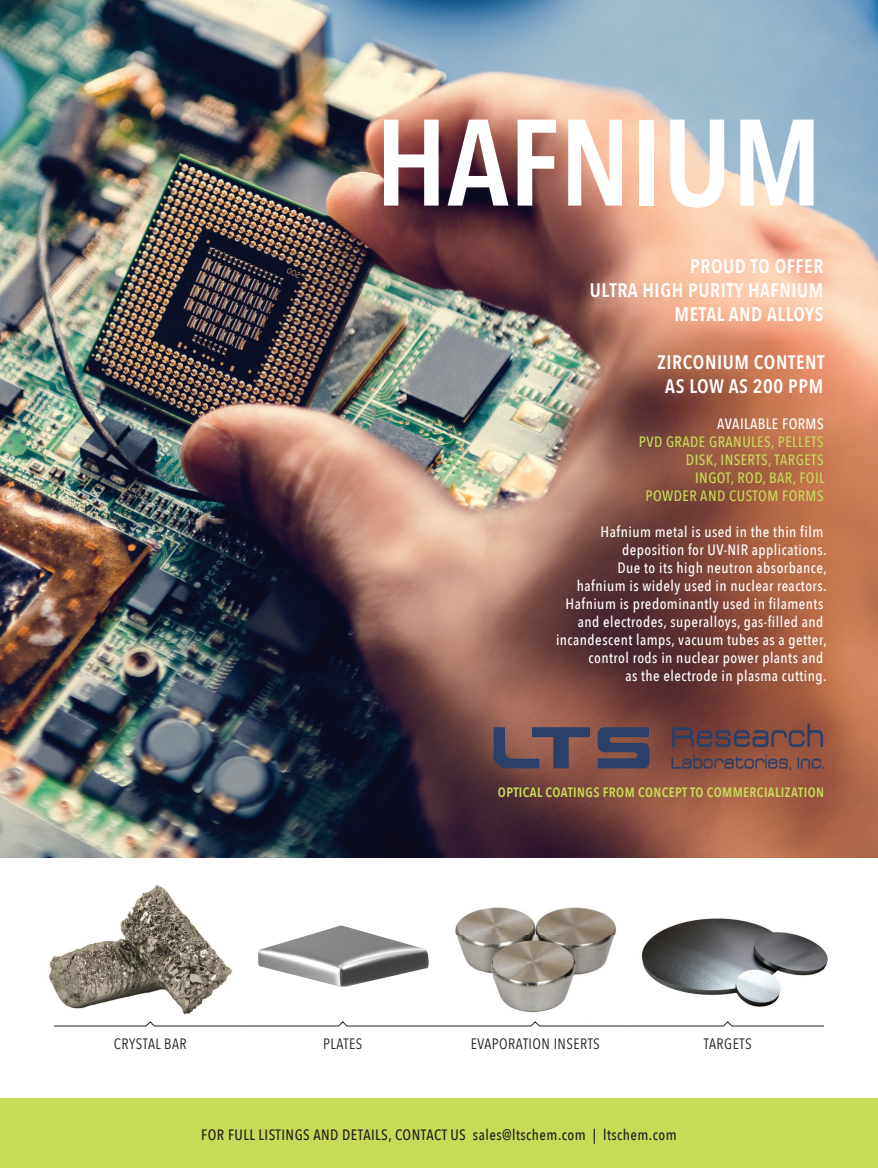
<style>
.page{position:relative;width:878px;height:1168px;background:#fff}
.page>*{position:absolute;margin:0;border:0;box-sizing:border-box;transform-origin:0 0}
.t1{font:600 121.35px "Avenir Next Condensed";color:#fff}
.t2{font:600 19.5px/24px "Avenir Next Condensed";letter-spacing:.03em;color:#fff;text-align:right}
.t3{font:500 15px/18px "Avenir Next Condensed";letter-spacing:.03em;color:#fff;text-align:right}
.t4{font:500 15px/18px "Avenir Next Condensed";letter-spacing:.03em;color:#c7db58;text-align:right}
.t5{font:500 15px "Avenir Next Condensed";letter-spacing:.03em;color:#231f20}
.t6{font:15px "Avenir Next Condensed";letter-spacing:.03em;color:#231f20}
.t7{font:600 13.5px "Avenir Next Condensed";letter-spacing:.03em;color:#c7db58}
</style>
<div class="page">
<img style="left:641px;top:918px;width:187px;height:89px">
<img style="left:0;top:0;width:878px;height:857px">
<div style="left:0;top:1099px;width:878px;height:69px;background:#c7db58"></div>
<img style="left:49px;top:885px;width:184px;height:130px">
<img style="left:455px;top:907px;width:162px;height:106px">
<hr style="left:54px;top:1026px;width:92px;height:1px;background:#231f20">
<svg style="left:145px;top:1021px;width:10px;height:5px"></svg>
<hr style="left:154px;top:1026px;width:92px;height:1px;background:#231f20">
<hr style="left:246px;top:1026px;width:92px;height:1px;background:#231f20">
<svg style="left:338px;top:1021px;width:9px;height:5px"></svg>
<hr style="left:347px;top:1026px;width:92px;height:1px;background:#231f20">
<hr style="left:439px;top:1026px;width:92px;height:1px;background:#231f20">
<svg style="left:530px;top:1021px;width:10px;height:5px"></svg>
<hr style="left:539px;top:1026px;width:92px;height:1px;background:#231f20">
<hr style="left:631px;top:1026px;width:92px;height:1px;background:#231f20">
<svg style="left:723px;top:1021px;width:9px;height:5px"></svg>
<hr style="left:731px;top:1026px;width:92px;height:1px;background:#231f20">
<svg style="left:493px;top:727px;width:97px;height:41px;background:#66505a"></svg>
<svg style="left:597px;top:727px;width:52px;height:41px;background:#43455e"></svg>
<svg style="left:671px;top:755px;width:120px;height:15px;background:#744c49"></svg>
<svg style="left:797px;top:757px;width:27px;height:11px"></svg>
<svg style="left:672px;top:723px;width:151px;height:24px;background:#694547"></svg>
<img style="left:258px;top:925px;width:171px;height:62px">
<h1 class="t1" style="left:375px;top:58px;width:448px">HAFNIUM</h1>
<h2 class="t2" style="left:590px;top:253px;width:235px">PROUD TO OFFER<br>ULTRA HIGH PURITY HAFNIUM<br>METAL AND ALLOYS</h2>
<h2 class="t2" style="left:657px;top:349px;width:168px;text-align:center">ZIRCONIUM CONTENT<br>AS LOW AS 200 PPM</h2>
<p class="t3" style="left:717px;top:414px;width:108px">AVAILABLE FORMS</p>
<p class="t4" style="left:638px;top:432px;width:187px">PVD GRADE GRANULES, PELLETS<br>DISK, INSERTS, TARGETS<br>INGOT, ROD, BAR, FOIL<br>POWDER AND CUSTOM FORMS</p>
<p class="t3" style="left:556px;top:522px;width:272px">Hafnium metal is used in the thin film deposition for UV-NIR applications.<br>Due to its high neutron absorbance,<br>hafnium is widely used in nuclear reactors.<br>Hafnium is predominantly used in filaments and electrodes, superalloys, gas-filled and incandescent lamps, vacuum tubes as a getter, control rods in nuclear power plants and<br>as the electrode in plasma cutting.</p>
<p class="t7" style="left:498px;top:781px;width:327px">OPTICAL COATINGS FROM CONCEPT TO COMMERCIALIZATION</p>
<p class="t6" style="left:114px;top:1031px;width:74px">CRYSTAL BAR</p>
<p class="t6" style="left:323px;top:1031px;width:41px">PLATES</p>
<p class="t6" style="left:470px;top:1031px;width:130px">EVAPORATION INSERTS</p>
<p class="t6" style="left:704px;top:1031px;width:49px">TARGETS</p>
<p class="t5" style="left:201px;top:1125px;width:477px">FOR FULL LISTINGS AND DETAILS, CONTACT US sales@ltschem.com | ltschem.com</p>
</div>
